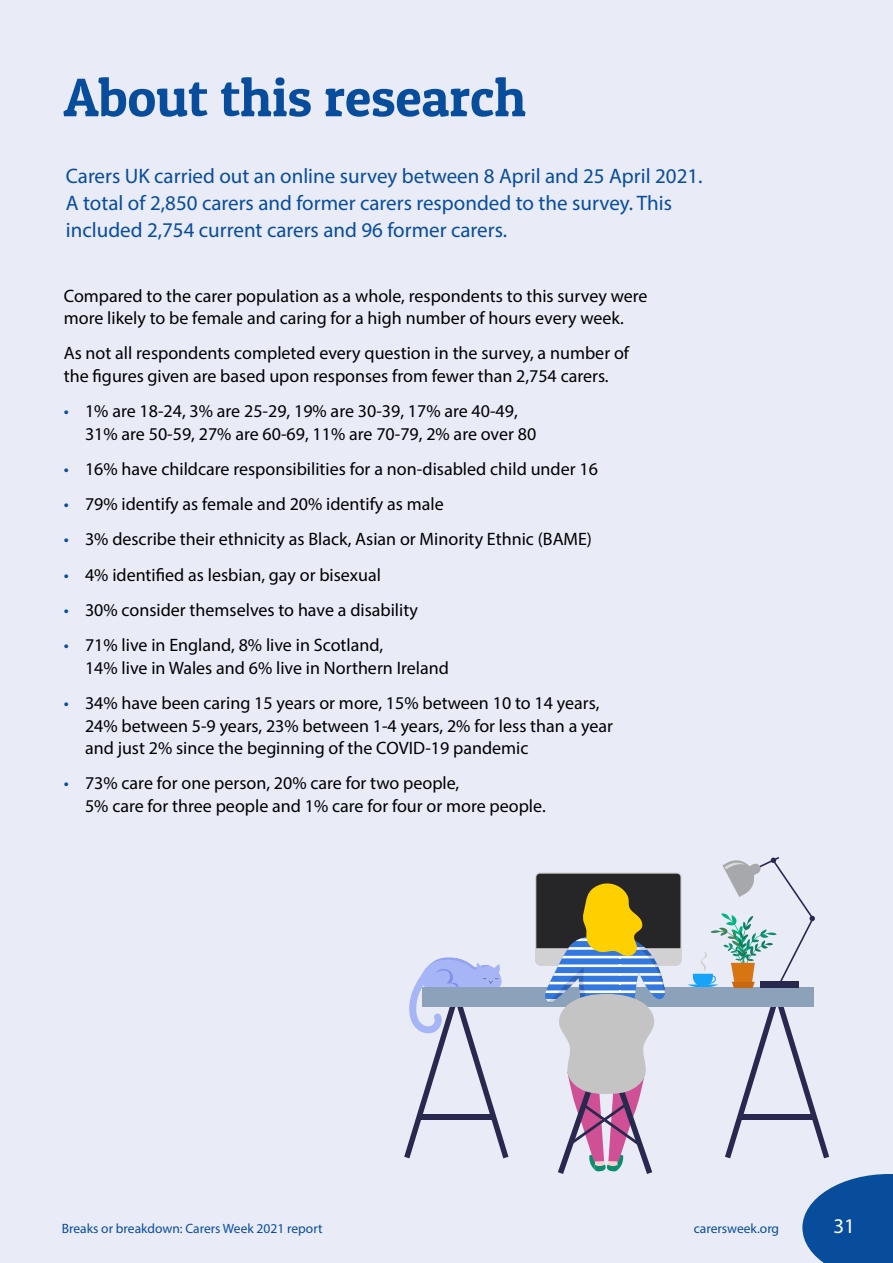
<style>
.page{position:relative;width:893px;height:1263px;background:#e9ebf7}
.page>*{position:absolute;margin:0;border:0;box-sizing:border-box;transform-origin:0 0}
.t1{font:54px "Patua One";color:#074d9b}
.t2{font:21px/27px "Myriad Pro";color:#074d9b}
.t3{font:21px "Myriad Pro";color:#fff}
.t4{font:18px/22.5px "Myriad Pro";color:#000}
.t5{font:13.5px "Myriad Pro";color:#074d9b}
.s1{color:#074d9b}
</style>
<div class="page">
<svg style="left:802px;top:1174px;width:91px;height:89px"></svg>
<svg style="left:725px;top:996px;width:104px;height:162px"></svg>
<div style="left:422px;top:987px;width:391px;height:19px;background:#8ca1ba"></div>
<div style="left:740px;top:1114px;width:76px;height:5px;background:#29294f"></div>
<svg style="left:404px;top:957px;width:104px;height:201px"></svg>
<svg style="left:688px;top:857px;width:127px;height:131px"></svg>
<svg style="left:535px;top:872px;width:147px;height:302px"></svg>
<h1 class="t1" style="left:64px;top:64px;width:464px">About this research</h1>
<p class="t2" style="left:66px;top:162px;width:638px">Carers UK carried out an online survey between 8 April and 25 April 2021.<br>A total of 2,850 carers and former carers responded to the survey. This included 2,754 current carers and 96 former carers.</p>
<p class="t4" style="left:64px;top:284px;width:585px">Compared to the carer population as a whole, respondents to this survey were more likely to be female and caring for a high number of hours every week.</p>
<p class="t4" style="left:64px;top:342px;width:567px">As not all respondents completed every question in the survey, a number of the figures given are based upon responses from fewer than 2,754 carers.</p>
<p class="t4" style="left:85px;top:400px;width:453px;text-indent:-21px"><span class="s1">•</span> 1% are 18-24, 3% are 25-29, 19% are 30-39, 17% are 40-49,<br>31% are 50-59, 27% are 60-69, 11% are 70-79, 2% are over 80</p>
<p class="t4" style="left:64px;top:457px;width:536px"><span class="s1">•</span> 16% have childcare responsibilities for a non-disabled child under 16</p>
<p class="t4" style="left:64px;top:493px;width:382px"><span class="s1">•</span> 79% identify as female and 20% identify as male</p>
<p class="t4" style="left:64px;top:528px;width:530px"><span class="s1">•</span> 3% describe their ethnicity as Black, Asian or Minority Ethnic (BAME)</p>
<p class="t4" style="left:64px;top:563px;width:319px"><span class="s1">•</span> 4% identified as lesbian, gay or bisexual</p>
<p class="t4" style="left:64px;top:598px;width:356px"><span class="s1">•</span> 30% consider themselves to have a disability</p>
<p class="t4" style="left:85px;top:634px;width:365px;text-indent:-21px"><span class="s1">•</span> 71% live in England, 8% live in Scotland,<br>14% live in Wales and 6% live in Northern Ireland</p>
<p class="t4" style="left:85px;top:691px;width:530px;text-indent:-21px"><span class="s1">•</span> 34% have been caring 15 years or more, 15% between 10 to 14 years,<br>24% between 5-9 years, 23% between 1-4 years, 2% for less than a year and just 2% since the beginning of the COVID-19 pandemic</p>
<p class="t4" style="left:85px;top:772px;width:462px;text-indent:-21px"><span class="s1">•</span> 73% care for one person, 20% care for two people,<br>5% care for three people and 1% care for four or more people.</p>
<p class="t5" style="left:62px;top:1220px;width:262px">Breaks or breakdown: Carers Week 2021 report</p>
<p class="t5" style="left:694px;top:1220px;width:87px">carersweek.org</p>
<p class="t3" style="left:833px;top:1213px;width:23px">31</p>
</div>
